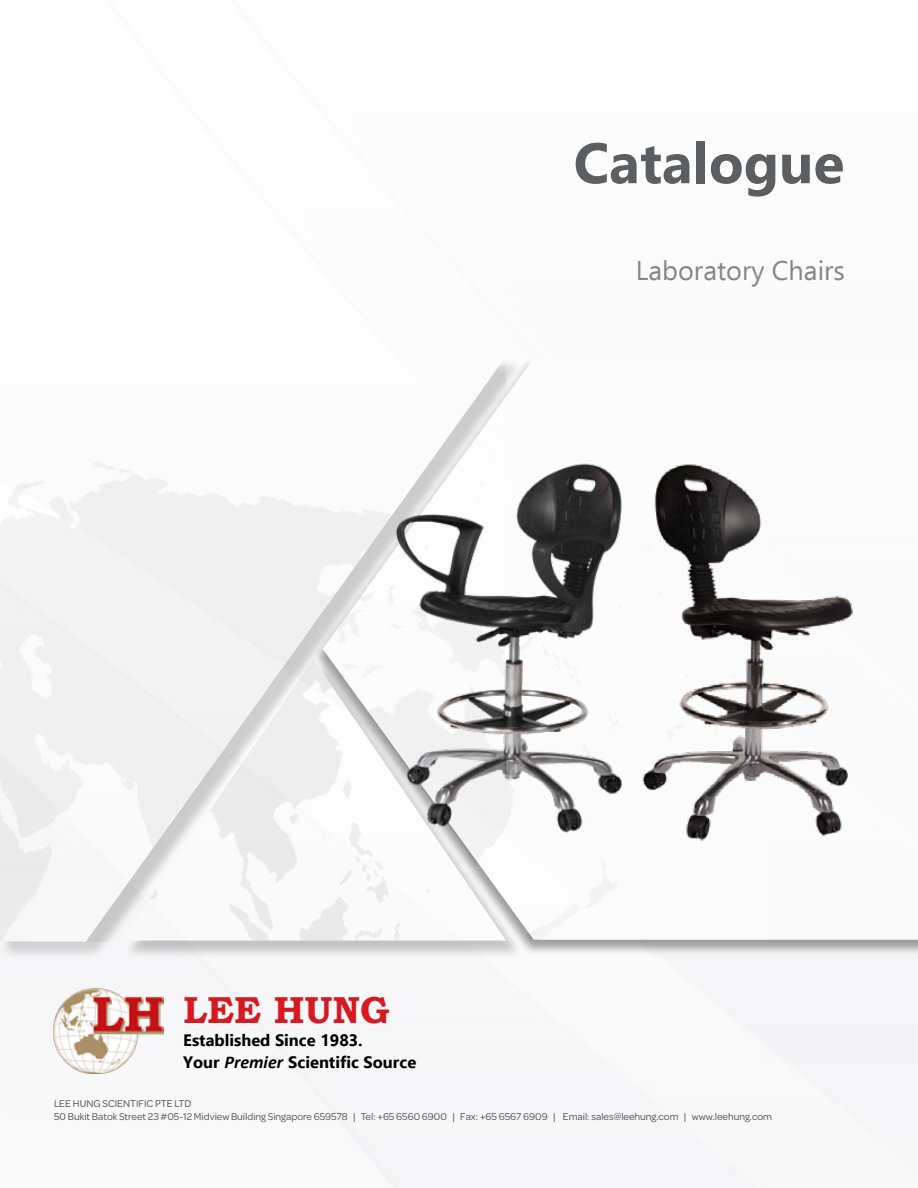
<style>
.page{position:relative;width:918px;height:1188px;background:#fff}
.page>*{position:absolute;margin:0;border:0;box-sizing:border-box;transform-origin:0 0}
.t1{font:700 57px "Ebrima";color:#4b4e51}
.t2{font:700 37.5px "Bookman Old Style";color:#d71920}
.t3{font:27px "Ebrima";color:#848688}
.t4{font:700 16.5px/21.6px "Ebrima";color:#000}
.t5{font:10.5px/13.5px "Omnes";color:#4b4e51}
.s1{font-family:"Calibri";font-style:italic;font-size:18px}
</style>
<div class="page">
<img style="left:0;top:461px;width:918px;height:727px">
<img style="left:54px;top:989px;width:109px;height:84px">
<div style="left:312px;top:357px;width:606px;height:599px;background:#000;opacity:.75"></div>
<svg style="left:323px;top:358px;width:595px;height:582px"></svg>
<img style="left:380px;top:459px;width:224px;height:375px">
<img style="left:604px;top:451px;width:285px;height:400px">
<h1 class="t1" style="left:574px;top:118px;width:272px">Catalogue</h1>
<h3 class="t3" style="left:636px;top:251px;width:211px">Laboratory Chairs</h3>
<h2 class="t2" style="left:183px;top:983px;width:208px">LEE HUNG</h2>
<h3 class="t4" style="left:183px;top:1029px;width:235px">Established Since 1983.<br>Your <span class="s1">Premier</span> Scientific Source</h3>
<p class="t5" style="left:54px;top:1096px;width:720px">LEE HUNG SCIENTIFIC PTE LTD<br>50 Bukit Batok Street 23 #05-12 Midview Building Singapore 659578 | Tel: +65 6560 6900 | Fax: +65 6567 6909 | Email: sales@leehung.com | www.leehung.com</p>
</div>
